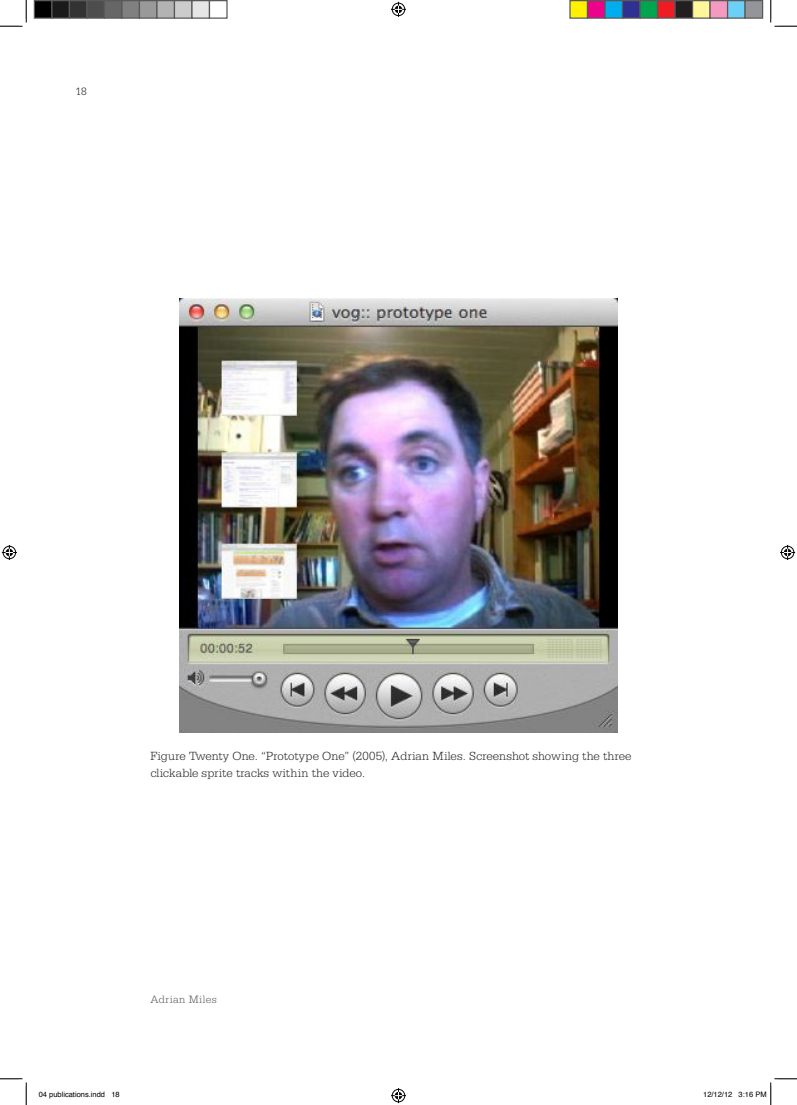
<style>
.page{position:relative;width:797px;height:1105px;background:#fff}
.page>*{position:absolute;margin:0;border:0;box-sizing:border-box;transform-origin:0 0}
.Caption__auto_select{font:300 12.5px/16.2px "Serifa Std";letter-spacing:.005em;color:#231f20}
.t1{font:300 11.25px "Serifa Std";letter-spacing:.04em;color:#57585a}
.t2{font:300 11.25px "Serifa Std";color:#231f20}
.t3{font:7.5px "Helvetica";color:#000}
</style>
<div class="page">
<img style="left:180px;top:299px;width:437px;height:433px">
<svg style="left:0;top:0;width:27px;height:27px"></svg>
<svg style="left:0;top:1078px;width:27px;height:27px"></svg>
<svg style="left:770px;top:0;width:27px;height:27px"></svg>
<svg style="left:391px;top:2px;width:15px;height:15px"></svg>
<svg style="left:391px;top:1088px;width:15px;height:15px"></svg>
<svg style="left:2px;top:545px;width:15px;height:15px"></svg>
<svg style="left:780px;top:545px;width:15px;height:15px"></svg>
<div style="left:34px;top:1px;width:18px;height:17px;background:#000"></div>
<div style="left:34px;top:0;width:18px;height:19px;border:1px solid #595959"></div>
<div style="left:52px;top:1px;width:17px;height:17px;background:#1a1a1a"></div>
<div style="left:51px;top:0;width:19px;height:19px;border:1px solid #595959"></div>
<div style="left:69px;top:1px;width:18px;height:17px;background:#333"></div>
<div style="left:69px;top:0;width:19px;height:19px;border:1px solid #595959"></div>
<div style="left:87px;top:1px;width:17px;height:17px;background:#4d4d4d"></div>
<div style="left:86px;top:0;width:19px;height:19px;border:1px solid #595959"></div>
<div style="left:104px;top:1px;width:18px;height:17px;background:#666"></div>
<div style="left:104px;top:0;width:18px;height:19px;border:1px solid #595959"></div>
<div style="left:122px;top:1px;width:17px;height:17px;background:#808080"></div>
<div style="left:121px;top:0;width:19px;height:19px;border:1px solid #595959"></div>
<div style="left:139px;top:1px;width:18px;height:17px;background:#999"></div>
<div style="left:139px;top:0;width:19px;height:19px;border:1px solid #595959"></div>
<div style="left:157px;top:1px;width:17px;height:17px;background:#b3b3b3"></div>
<div style="left:156px;top:0;width:19px;height:19px;border:1px solid #595959"></div>
<div style="left:174px;top:1px;width:18px;height:17px;background:#ccc"></div>
<div style="left:174px;top:0;width:18px;height:19px;border:1px solid #595959"></div>
<div style="left:192px;top:1px;width:17px;height:17px;background:#e6e6e6"></div>
<div style="left:191px;top:0;width:19px;height:19px;border:1px solid #595959"></div>
<div style="left:209px;top:0;width:19px;height:19px;border:1px solid #595959"></div>
<div style="left:570px;top:1px;width:17px;height:17px;background:#fff101"></div>
<div style="left:569px;top:0;width:19px;height:19px;border:1px solid #595959"></div>
<div style="left:587px;top:1px;width:18px;height:17px;background:#ed028c"></div>
<div style="left:587px;top:0;width:18px;height:19px;border:1px solid #595959"></div>
<div style="left:605px;top:1px;width:17px;height:17px;background:#00aeef"></div>
<div style="left:604px;top:0;width:19px;height:19px;border:1px solid #595959"></div>
<div style="left:622px;top:1px;width:18px;height:17px;background:#2e3092"></div>
<div style="left:622px;top:0;width:18px;height:19px;border:1px solid #595959"></div>
<div style="left:640px;top:1px;width:17px;height:17px;background:#00a54f"></div>
<div style="left:639px;top:0;width:19px;height:19px;border:1px solid #595959"></div>
<div style="left:657px;top:1px;width:18px;height:17px;background:#ee1d23"></div>
<div style="left:657px;top:0;width:18px;height:19px;border:1px solid #595959"></div>
<div style="left:675px;top:1px;width:17px;height:17px;background:#231f20"></div>
<div style="left:674px;top:0;width:19px;height:19px;border:1px solid #595959"></div>
<div style="left:692px;top:1px;width:18px;height:17px;background:#fff79a"></div>
<div style="left:692px;top:0;width:18px;height:19px;border:1px solid #595959"></div>
<div style="left:710px;top:1px;width:17px;height:17px;background:#f499c2"></div>
<div style="left:709px;top:0;width:19px;height:19px;border:1px solid #595959"></div>
<div style="left:727px;top:1px;width:18px;height:17px;background:#6bcff6"></div>
<div style="left:727px;top:0;width:18px;height:19px;border:1px solid #595959"></div>
<div style="left:745px;top:1px;width:17px;height:17px;background:#939598"></div>
<div style="left:744px;top:0;width:19px;height:19px;border:1px solid #595959"></div>
<svg style="left:770px;top:1078px;width:27px;height:27px"></svg>
<p class="t2" style="left:76px;top:85px;width:13px">18</p>
<p class="Caption__auto_select" style="left:150px;top:748px;width:483px">Figure Twenty One. “Prototype One” (2005), Adrian Miles. Screenshot showing the three clickable sprite tracks within the video.</p>
<p class="t1" style="left:150px;top:993px;width:68px">Adrian Miles</p>
<p class="t3" style="left:39px;top:1089px;width:82px">04 publications.indd 18</p>
<p class="t3" style="left:703px;top:1089px;width:65px">12/12/12 3:16 PM</p>
</div>
